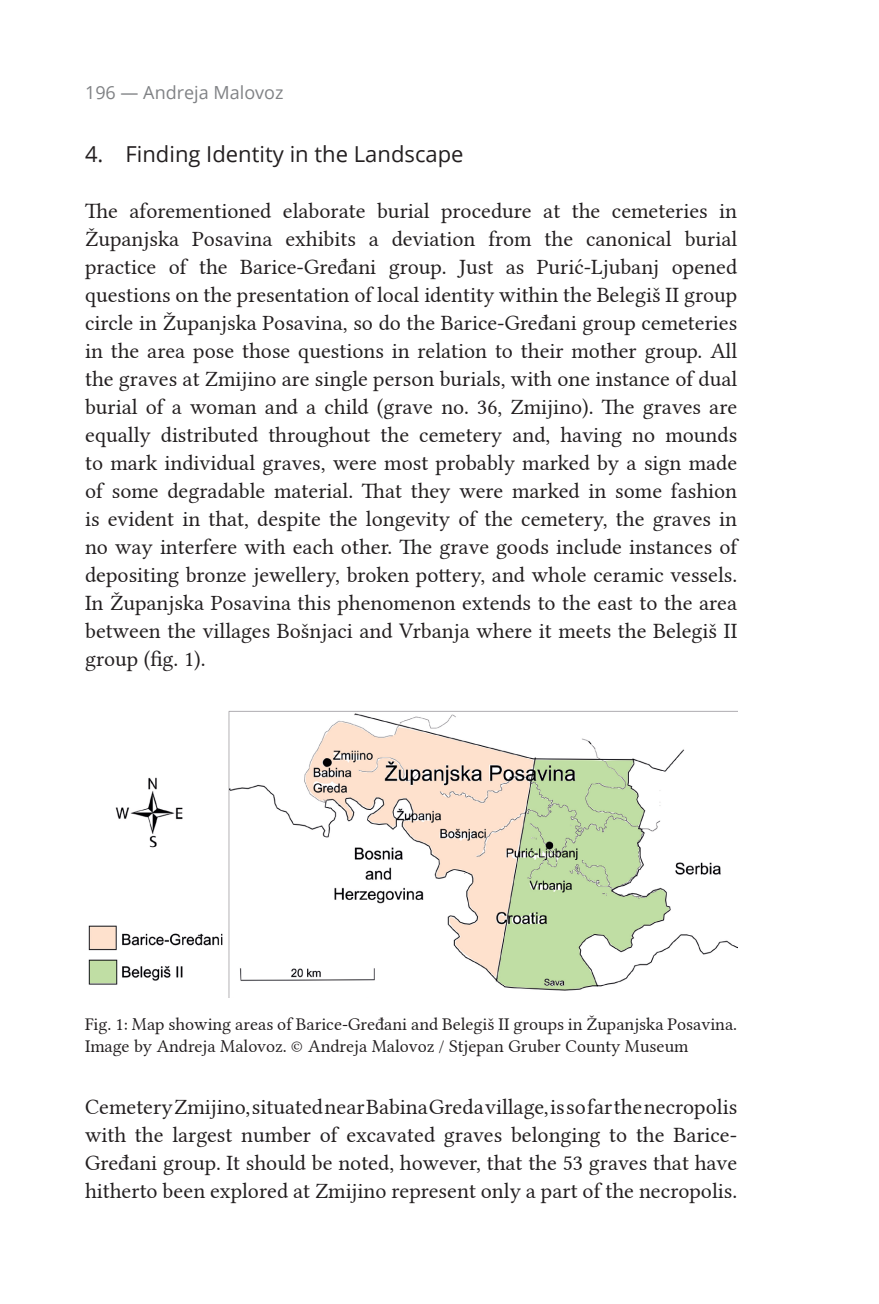
<style>
.page{position:relative;width:879px;height:1304px;background:#fff}
.page>*{position:absolute;margin:0;border:0;box-sizing:border-box;transform-origin:0 0}
.t1{font:22px/28px "Linux Libertine G";color:#231f20;text-align:justify}
.t2{font:22px "Open Sans";color:#231f20}
.t3{font:18px/22px "Linux Libertine G";color:#231f20}
.t4{font:18px "Open Sans";color:#808285}
</style>
<div class="page">
<img style="left:88px;top:710px;width:649px;height:288px">
<p class="t4" style="left:85px;top:80px;width:200px">196 — Andreja Malovoz</p>
<p class="t2" style="left:85px;top:139px;width:380px">4. Finding Identity in the Landscape</p>
<p class="t1" style="left:85px;top:196px;width:654px">The aforementioned elaborate burial procedure at the cemeteries in Županjska Posavina exhibits a deviation from the canonical burial practice of the Barice-Gređani group. Just as Purić-Ljubanj opened questions on the presentation of local identity within the Belegiš II group circle in Županjska Posavina, so do the Barice-Gređani group cemeteries in the area pose those questions in relation to their mother group. All the graves at Zmijino are single person burials, with one instance of dual burial of a woman and a child (grave no. 36, Zmijino). The graves are equally distributed throughout the cemetery and, having no mounds to mark individual graves, were most probably marked by a sign made of some degradable material. That they were marked in some fashion is evident in that, despite the longevity of the cemetery, the graves in no way interfere with each other. The grave goods include instances of depositing bronze jewellery, broken pottery, and whole ceramic vessels.<br>In Županjska Posavina this phenomenon extends to the east to the area between the villages Bošnjaci and Vrbanja where it meets the Belegiš II group (fig. 1).</p>
<p class="t3" style="left:85px;top:1013px;width:653px">Fig. 1: Map showing areas of Barice-Gređani and Belegiš II groups in Županjska Posavina.<br>Image by Andreja Malovoz. © Andreja Malovoz / Stjepan Gruber County Museum</p>
<p class="t1" style="left:85px;top:1092px;width:654px">Cemetery Zmijino, situated near Babina Greda village, is so far the necropolis with the largest number of excavated graves belonging to the Barice-Gređani group. It should be noted, however, that the 53 graves that have hitherto been explored at Zmijino represent only a part of the necropolis.</p>
</div>
